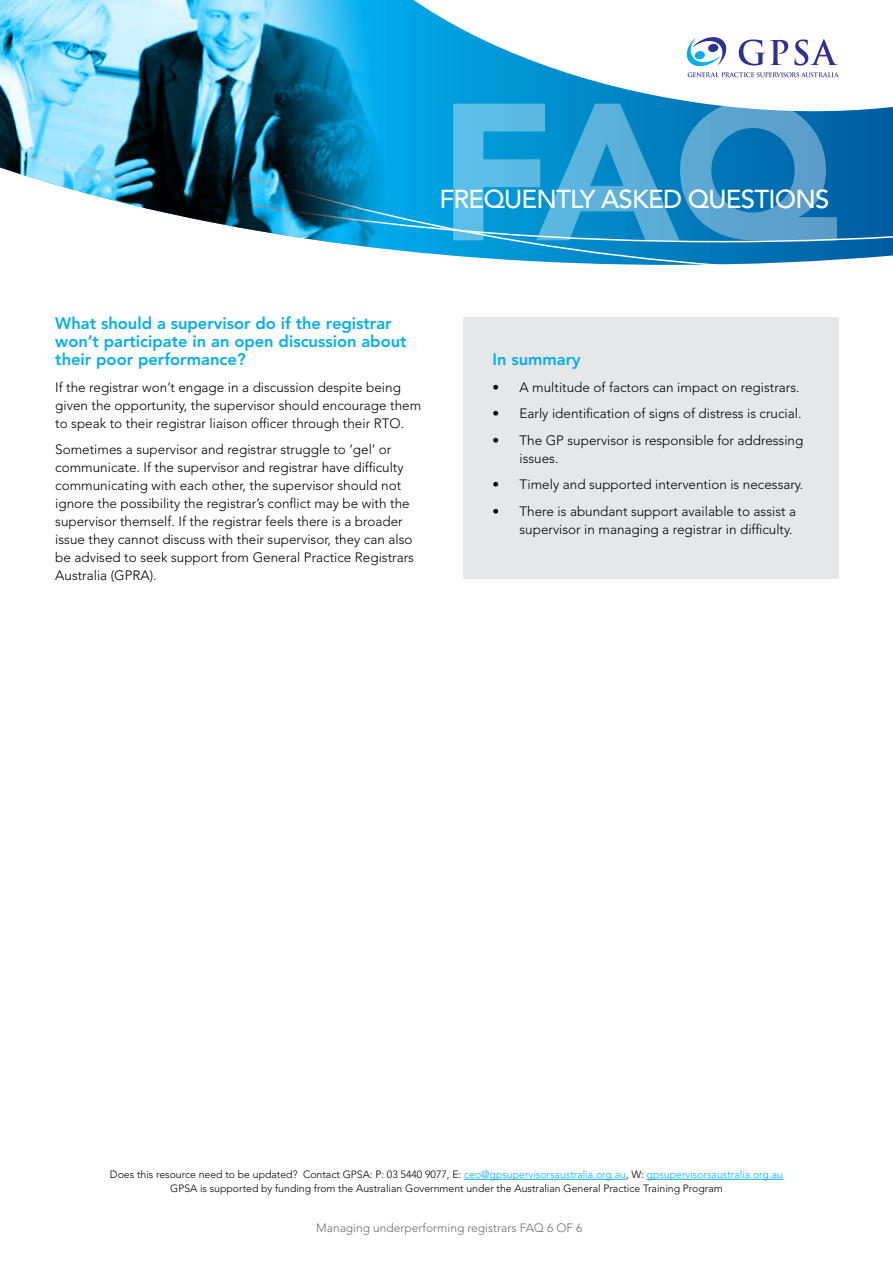
<style>
.page{position:relative;width:893px;height:1263px;background:#fff}
.page>*{position:absolute;margin:0;border:0;box-sizing:border-box;transform-origin:0 0}
.t1{font:900 192.9px "Avenir LT Std";color:#fff}
.t2{font:500 25.8px "Avenir LT Std";letter-spacing:-.03em;color:#fff}
.t3{font:800 16.5px/18px "Avenir LT Std";color:#00aeef}
.t4{font:300 13.5px/18px "Avenir LT Std";color:#000}
.t5{font:300 12px "Avenir LT Std";color:#6d6e71}
.t6{font:300 10.5px/13.5px "Avenir";color:#000;text-align:center}
.s1{color:#00aeef}
</style>
<div class="page">
<div style="left:463px;top:317px;width:376px;height:261px;background:#e6e7e8"></div>
<hr style="left:464px;top:1179px;width:162px;height:1px;background:#00aeef">
<hr style="left:647px;top:1179px;width:136px;height:1px;background:#00aeef">
<svg style="left:402px;top:136px;width:491px;height:129px;background:#0c86c4"></svg>
<svg style="left:402px;top:0;width:491px;height:136px"></svg>
<svg style="left:687px;top:37px;width:39px;height:29px"></svg>
<svg style="left:688px;top:72px;width:151px;height:5px"></svg>
<svg style="left:739px;top:39px;width:49px;height:27px"></svg>
<svg style="left:794px;top:39px;width:44px;height:27px"></svg>
<img style="left:0;top:0;width:402px;height:251px">
<h1 class="t1" style="left:438px;top:56px;width:401px">FAQ</h1>
<h2 class="t2" style="left:439px;top:184px;width:391px">FREQUENTLY ASKED QUESTIONS</h2>
<p class="t3" style="left:55px;top:315px;width:353px">What should a supervisor do if the registrar won’t participate in an open discussion about their poor performance?</p>
<p class="t4" style="left:55px;top:378px;width:367px">If the registrar won’t engage in a discussion despite being given the opportunity, the supervisor should encourage them to speak to their registrar liaison officer through their RTO.</p>
<p class="t4" style="left:55px;top:441px;width:360px">Sometimes a supervisor and registrar struggle to ‘gel’ or communicate. If the supervisor and registrar have difficulty communicating with each other, the supervisor should not ignore the possibility the registrar’s conflict may be with the supervisor themself. If the registrar feels there is a broader issue they cannot discuss with their supervisor, they can also be advised to seek support from General Practice Registrars Australia (GPRA).</p>
<p class="t3" style="left:492px;top:351px;width:90px">In summary</p>
<p class="t4" style="left:492px;top:378px;width:309px">• A multitude of factors can impact on registrars.</p>
<p class="t4" style="left:492px;top:405px;width:311px">• Early identification of signs of distress is crucial.</p>
<p class="t4" style="left:519px;top:431px;width:285px;text-indent:-27px">• The GP supervisor is responsible for addressing issues.</p>
<p class="t4" style="left:492px;top:476px;width:312px">• Timely and supported intervention is necessary.</p>
<p class="t4" style="left:492px;top:502px;width:305px;text-align:right">• There is abundant support available to assist a supervisor in managing a registrar in difficulty.</p>
<p class="t6" style="left:110px;top:1168px;width:674px">Does this resource need to be updated? Contact GPSA: P: 03 5440 9077, E: <span class="s1">ceo@gpsupervisorsaustralia.org.au</span>, W: <span class="s1">gpsupervisorsaustralia.org.au<br></span>GPSA is supported by funding from the Australian Government under the Australian General Practice Training Program</p>
<p class="t5" style="left:316px;top:1220px;width:268px">Managing underperforming registrars FAQ 6 OF 6</p>
</div>
